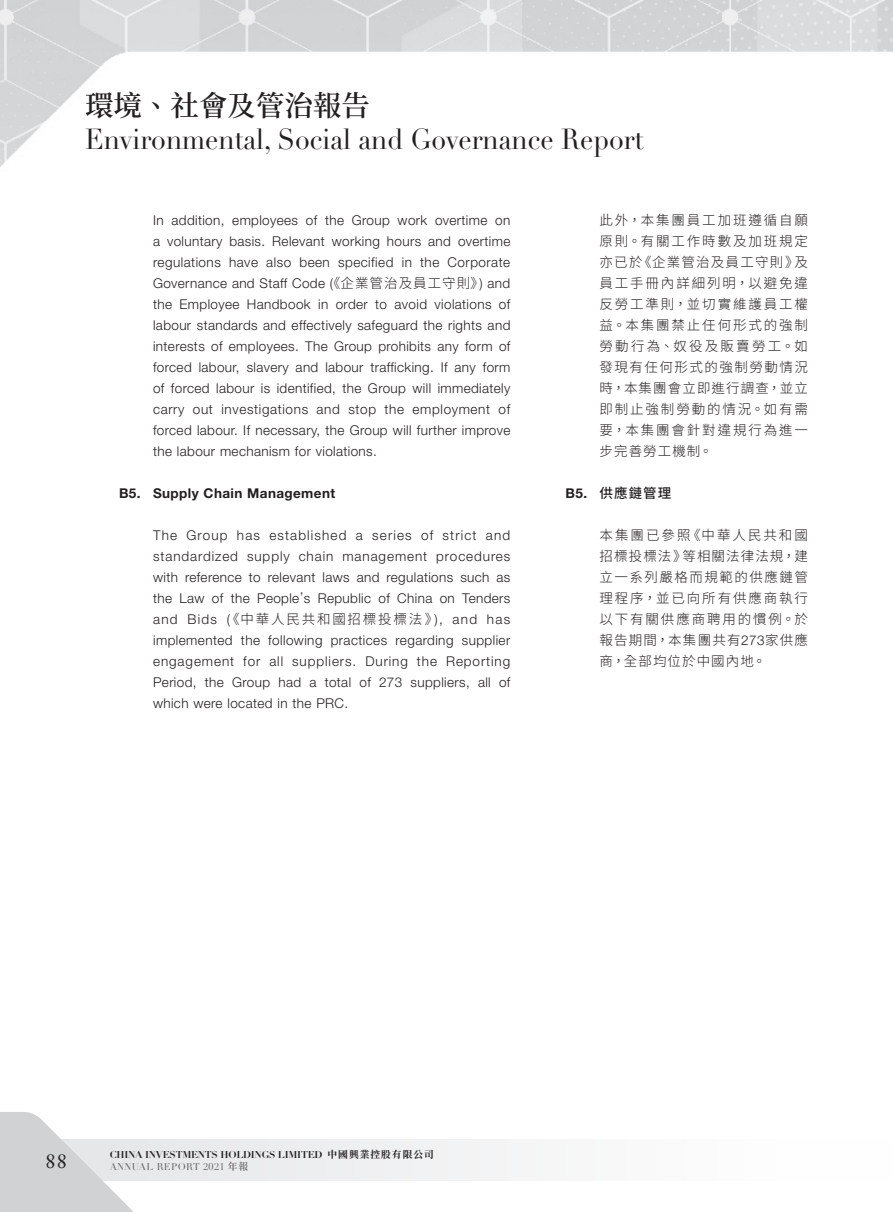
<style>
.page{position:relative;width:893px;height:1212px;background:#fff}
.page>*{position:absolute;margin:0;border:0;box-sizing:border-box;transform-origin:0 0}
.t1{font:28.5px "Didot LT Std";color:#231f20;scale:.93 1}
.t2{font:600 28.5px "Source Han Serif TC";color:#231f20}
.t3{font:19.5px "Sabon LT Std";color:#231f20}
.Body_Text{font:300 13.5px/21px "Helvetica Neue LT Std";letter-spacing:.03em;color:#231f20;text-align:justify}
.C_Body_Text{font:300 13.5px/21px "Source Han Sans TC";letter-spacing:.135em;color:#231f20;text-align:justify}
.Heading_2{font:700 13.5px "Helvetica Neue LT Std";letter-spacing:.03em;color:#231f20}
.C_Heading_2{font:500 13.5px "Source Han Sans TC";letter-spacing:.08em;color:#231f20}
.t4{font:700 9.75px/12px "Didot LT Std";letter-spacing:-.02em;color:#231f20}
.s1{font-family:"Source Han Sans TC"}
.s2{font-family:"Helvetica Neue LT Std";font-weight:700}
.s3{font-family:"Helvetica Neue LT Std"}
.s4{font-family:"Source Han Serif TC"}
.s5{font-weight:400;color:#636366}
.s6{font-family:"Source Han Serif TC";font-weight:600;color:#636366}
</style>
<div class="page">
<div style="left:50px;top:1140px;width:843px;height:41px;background:#f5f5f6"></div>
<svg style="left:0;top:1112px;width:154px;height:100px"></svg>
<img style="left:0;top:0;width:893px;height:167px">
<h1 class="t2" style="left:85px;top:90px;width:286px">環境、社會及管治報告</h1>
<h1 class="t1" style="left:85px;top:122px;width:602px">Environmental, Social and Governance Report</h1>
<p class="Body_Text" style="left:153px;top:209px;width:359px">In addition, employees of the Group work overtime on a voluntary basis. Relevant working hours and overtime regulations have also been specified in the Corporate Governance and Staff Code (<span class="s1">《企業管治及員工守則》</span>) and the Employee Handbook in order to avoid violations of labour standards and effectively safeguard the rights and interests of employees. The Group prohibits any form of forced labour, slavery and labour trafficking. If any form of forced labour is identified, the Group will immediately carry out investigations and stop the employment of forced labour. If necessary, the Group will further improve the labour mechanism for violations.</p>
<p class="Heading_2" style="left:119px;top:484px;width:218px">B5. Supply Chain Management</p>
<p class="Body_Text" style="left:153px;top:524px;width:359px">The Group has established a series of strict and standardized supply chain management procedures with reference to relevant laws and regulations such as the Law of the People’s Republic of China on Tenders and Bids (<span class="s1">《中華人民共和國招標投標法》</span>), and has implemented the following practices regarding supplier engagement for all suppliers. During the Reporting Period, the Group had a total of 273 suppliers, all of which were located in the PRC.</p>
<p class="C_Body_Text" style="left:600px;top:209px;width:210px">此外，本集團員工加班遵循自願原則。有關工作時數及加班規定亦已於《企業管治及員工守則》及員工手冊內詳細列明，以避免違反勞工準則，並切實維護員工權益。本集團禁止任何形式的強制勞動行為、奴役及販賣勞工。如發現有任何形式的強制勞動情況時，本集團會立即進行調查，並立即制止強制勞動的情況。如有需要，本集團會針對違規行為進一步完善勞工機制。</p>
<p class="C_Heading_2" style="left:566px;top:485px;width:107px"><span class="s2">B5.</span> 供應鏈管理</p>
<p class="C_Body_Text" style="left:600px;top:524px;width:210px">本集團已參照《中華人民共和國招標投標法》等相關法律法規，建立一系列嚴格而規範的供應鏈管理程序，並已向所有供應商執行以下有關供應商聘用的慣例。於報告期間，本集團共有<span class="s3">273</span>家供應商，全部均位於中國內地。</p>
<h2 class="t3" style="left:45px;top:1150px;width:24px">88</h2>
<p class="t4" style="left:110px;top:1149px;width:326px">CHINA INVESTMENTS HOLDINGS LIMITED <span class="s4">中國興業控股有限公司<br></span><span class="s5">ANNUAL REPORT 2021</span> <span class="s6">年報</span></p>
</div>
